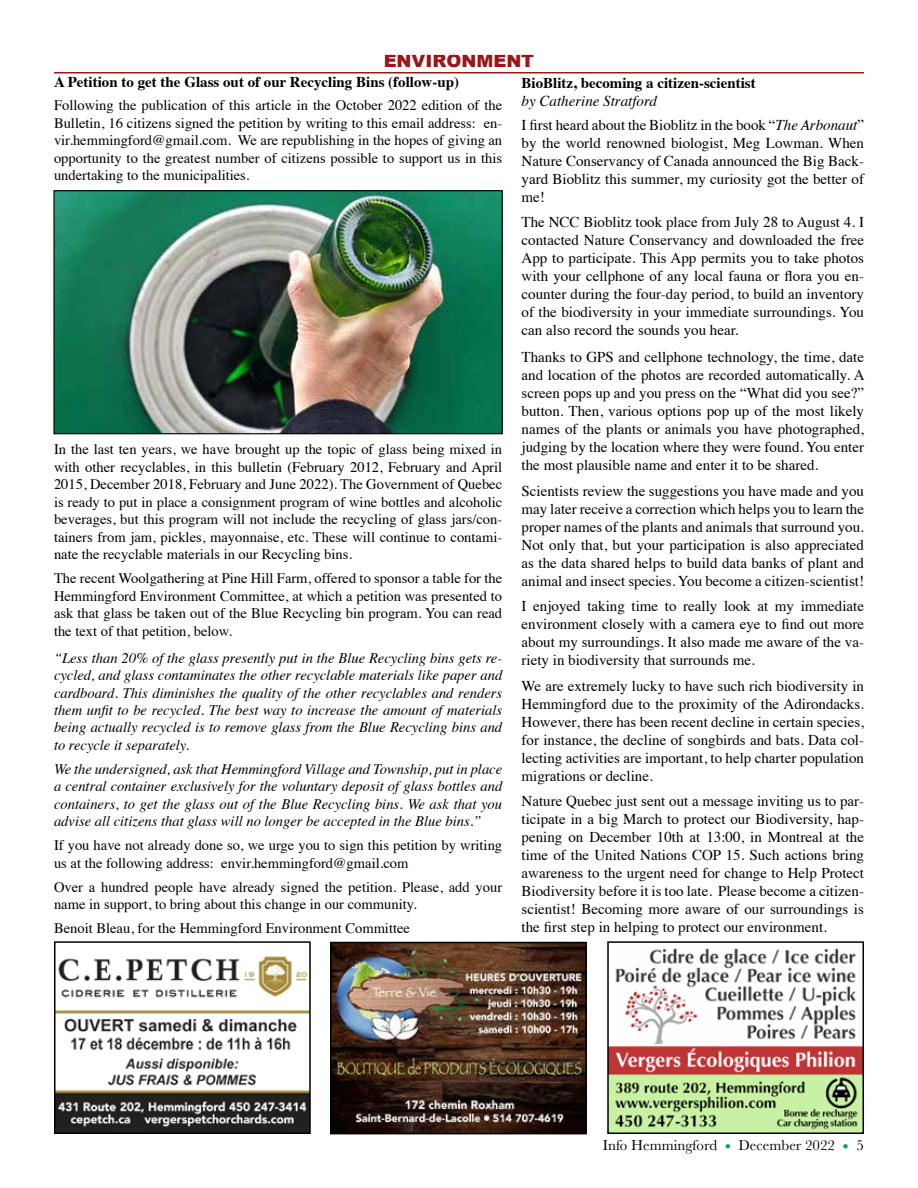
<style>
.page{position:relative;width:918px;height:1188px;background:#fff}
.page>*{position:absolute;margin:0;border:0;box-sizing:border-box;transform-origin:0 0}
.t1{font:900 18px "Arial";color:#9c1519}
.t2{font:15px/18px "Times";color:#000;text-align:justify}
.t3{font:700 15px "Times";color:#000}
.t4{font:15px "Baskerville";color:#000}
.t5{font:14.55px/17.4px "Times";color:#000;text-align:justify}
.t6{font:italic 14.55px/17.4px "Times";color:#000;text-align:justify}
.s1{font-style:italic}
.s2{font-size:18px;color:#00a664}
</style>
<div class="page">
<img style="left:610px;top:948px;width:251px;height:183px">
<div style="left:607px;top:941px;width:257px;height:193px;border:2px solid #000"></div>
<hr style="left:54px;top:72px;width:810px;height:1px;background:#9c1519">
<img style="left:333px;top:945px;width:251px;height:186px">
<div style="left:330px;top:942px;width:257px;height:192px;border:2px solid #000"></div>
<img style="left:55px;top:192px;width:446px;height:240px">
<div style="left:53px;top:190px;width:450px;height:244px;border:1px solid #000"></div>
<img style="left:57px;top:956px;width:251px;height:175px">
<div style="left:54px;top:941px;width:257px;height:193px;border:2px solid #000"></div>
<p class="t1" style="left:384px;top:48px;width:152px">ENVIRONMENT</p>
<p class="t3" style="left:54px;top:68px;width:407px">A Petition to get the Glass out of our Recycling Bins (follow-up)</p>
<p class="t5" style="left:54px;top:95px;width:450px">Following the publication of this article in the October 2022 edition of the Bulletin, 16 citizens signed the petition by writing to this email address: en&shy;vir.hemmingford@gmail.com. We are republishing in the hopes of giving an opportunity to the greatest number of citizens possible to support us in this undertaking to the municipalities.</p>
<p class="t3" style="left:522px;top:69px;width:236px">BioBlitz, becoming a citizen-scientist</p>
<p class="t2" style="left:522px;top:88px;width:344px;line-height:24px"><span class="s1">by Catherine Stratford<br></span>I first heard about the Bioblitz in the book “<span class="s1">The Arbonaut</span>”</p>
<p class="t2" style="left:522px;top:133px;width:344px">by the world renowned biologist, Meg Lowman. When Nature Conservancy of Canada announced the Big Back&shy;yard Bioblitz this summer, my curiosity got the better of me!</p>
<p class="t2" style="left:522px;top:212px;width:344px">The NCC Bioblitz took place from July 28 to August 4. I contacted Nature Conservancy and downloaded the free App to participate. This App permits you to take photos with your cellphone of any local fauna or flora you en&shy;counter during the four-day period, to build an inventory of the biodiversity in your immediate surroundings. You can also record the sounds you hear.</p>
<p class="t2" style="left:522px;top:347px;width:345px">Thanks to GPS and cellphone technology, the time, date and location of the photos are recorded automatically. A screen pops up and you press on the “What did you see?” button. Then, various options pop up of the most likely names of the plants or animals you have photographed, judging by the location where they were found. You enter the most plausible name and enter it to be shared.</p>
<p class="t2" style="left:522px;top:481px;width:344px">Scientists review the suggestions you have made and you may later receive a correction which helps you to learn the proper names of the plants and animals that surround you.<br>Not only that, but your participation is also appreciated as the data shared helps to build data banks of plant and animal and insect species. You become a citizen-scientist!</p>
<p class="t2" style="left:522px;top:596px;width:344px">I enjoyed taking time to really look at my immediate environment closely with a camera eye to find out more about my surroundings. It also made me aware of the va&shy;riety in biodiversity that surrounds me.</p>
<p class="t2" style="left:522px;top:676px;width:344px">We are extremely lucky to have such rich biodiversity in Hemmingford due to the proximity of the Adirondacks.<br>However, there has been recent decline in certain species, for instance, the decline of songbirds and bats. Data col&shy;lecting activities are important, to help charter population migrations or decline.</p>
<p class="t2" style="left:522px;top:791px;width:344px">Nature Quebec just sent out a message inviting us to par&shy;ticipate in a big March to protect our Biodiversity, hap&shy;pening on December 10th at 13:00, in Montreal at the time of the United Nations COP 15. Such actions bring awareness to the urgent need for change to Help Protect Biodiversity before it is too late. Please become a citizen&shy;scientist! Becoming more aware of our surroundings is the first step in helping to protect our environment.</p>
<p class="t5" style="left:54px;top:440px;width:450px">In the last ten years, we have brought up the topic of glass being mixed in with other recyclables, in this bulletin (February 2012, February and April 2015, December 2018, February and June 2022). The Government of Quebec is ready to put in place a consignment program of wine bottles and alcoholic beverages, but this program will not include the recycling of glass jars/con&shy;tainers from jam, pickles, mayonnaise, etc. These will continue to contami&shy;nate the recyclable materials in our Recycling bins.</p>
<p class="t5" style="left:54px;top:568px;width:450px">The recent Woolgathering at Pine Hill Farm, offered to sponsor a table for the Hemmingford Environment Committee, at which a petition was presented to ask that glass be taken out of the Blue Recycling bin program. You can read the text of that petition, below.</p>
<p class="t6" style="left:54px;top:648px;width:450px">“Less than 20% of the glass presently put in the Blue Recycling bins gets re&shy;cycled, and glass contaminates the other recyclable materials like paper and cardboard. This diminishes the quality of the other recyclables and renders them unfit to be recycled. The best way to increase the amount of materials being actually recycled is to remove glass from the Blue Recycling bins and to recycle it separately.</p>
<p class="t6" style="left:54px;top:759px;width:450px">We the undersigned, ask that Hemmingford Village and Township, put in place a central container exclusively for the voluntary deposit of glass bottles and containers, to get the glass out of the Blue Recycling bins. We ask that you advise all citizens that glass will no longer be accepted in the Blue bins.”</p>
<p class="t5" style="left:54px;top:835px;width:450px">If you have not already done so, we urge you to sign this petition by writing us at the following address: envir.hemmingford@gmail.com</p>
<p class="t5" style="left:54px;top:877px;width:450px">Over a hundred people have already signed the petition. Please, add your name in support, to bring about this change in our community.</p>
<p class="t5" style="left:54px;top:918px;width:358px">Benoit Bleau, for the Hemmingford Environment Committee</p>
<p class="t4" style="left:603px;top:1136px;width:263px">Info Hemmingford <span class="s2">•</span> December 2022 <span class="s2">•</span> 5</p>
</div>
